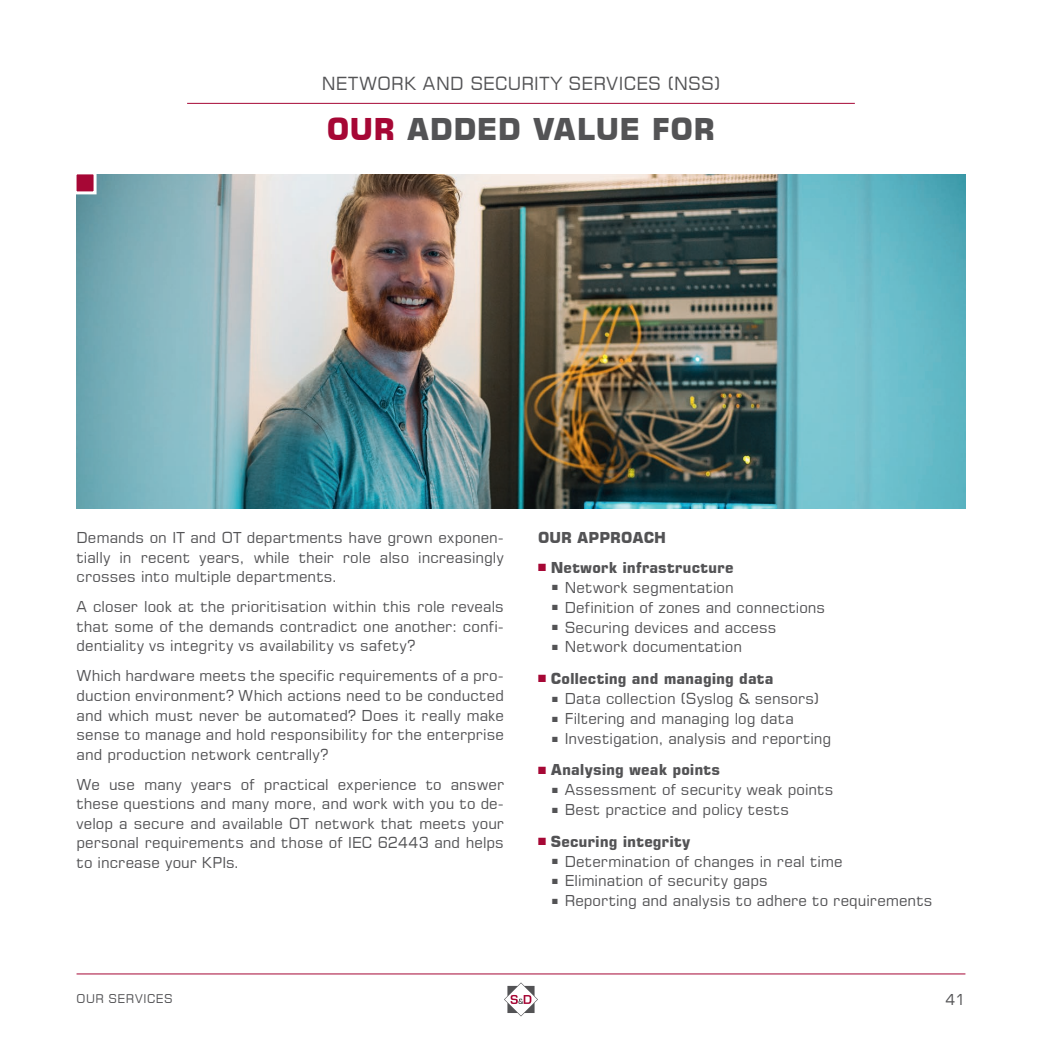
<style>
.page{position:relative;width:1042px;height:1042px;background:#fff}
.page>*{position:absolute;margin:0;border:0;box-sizing:border-box;transform-origin:0 0}
.t1{font:700 30px "Square 721 BT";letter-spacing:.01em;color:#535355}
.t2{font:18px "Square 721 BT";letter-spacing:.015em;color:#535355}
.Copy_10_pt{font:15px/19.5px "Square 721 BT";letter-spacing:.005em;color:#535355;text-align:justify}
.Copy_10_pt-2{font:700 15px "Square 721 BT";letter-spacing:.005em;color:#535355}
.Kapitel_linke_Seite{font:12px "Square 721 BT";letter-spacing:.045em;color:#535355}
.s1{color:#a60735}
</style>
<div class="page">
<hr style="left:77px;top:973px;width:888px;height:1px;background:#a60735">
<svg style="left:504px;top:982px;width:34px;height:34px"></svg>
<hr style="left:187px;top:103px;width:668px;height:1px;background:#a60735">
<img style="left:77px;top:174px;width:888px;height:334px">
<svg style="left:76px;top:174px;width:22px;height:22px"></svg>
<p class="t2" style="left:322px;top:72px;width:400px">NETWORK AND SECURITY SERVICES (NSS)</p>
<p class="t1" style="left:327px;top:111px;width:390px"><span class="s1">OUR</span> ADDED VALUE FOR</p>
<p class="Copy_10_pt" style="left:77px;top:528px;width:429px">Demands on IT and OT departments have grown exponen&shy;tially in recent years, while their role also increasingly crosses into multiple departments.</p>
<p class="Copy_10_pt" style="left:77px;top:597px;width:429px">A closer look at the prioritisation within this role reveals that some of the demands contradict one another: confi&shy;dentiality vs integrity vs availability vs safety?</p>
<p class="Copy_10_pt" style="left:77px;top:666px;width:429px">Which hardware meets the specific requirements of a pro&shy;duction environment? Which actions need to be conducted and which must never be automated? Does it really make sense to manage and hold responsibility for the enterprise and production network centrally?</p>
<p class="Copy_10_pt" style="left:77px;top:774px;width:429px">We use many years of practical experience to answer these questions and many more, and work with you to de&shy;velop a secure and available OT network that meets your personal requirements and those of IEC 62443 and helps to increase your KPIs.</p>
<p class="Copy_10_pt-2" style="left:538px;top:529px;width:130px">OUR APPROACH</p>
<p class="Copy_10_pt-2" style="left:538px;top:558px;width:197px"><span class="s1">■</span> Network infrastructure</p>
<p class="Copy_10_pt" style="left:552px;top:577px;width:183px">■ Network segmentation</p>
<p class="Copy_10_pt" style="left:552px;top:597px;width:275px">■ Definition of zones and connections</p>
<p class="Copy_10_pt" style="left:552px;top:617px;width:226px">■ Securing devices and access</p>
<p class="Copy_10_pt" style="left:552px;top:637px;width:191px">■ Network documentation</p>
<p class="Copy_10_pt-2" style="left:538px;top:669px;width:237px"><span class="s1">■</span> Collecting and managing data</p>
<p class="Copy_10_pt" style="left:552px;top:688px;width:269px">■ Data collection (Syslog &amp; sensors)</p>
<p class="Copy_10_pt" style="left:552px;top:708px;width:243px">■ Filtering and managing log data</p>
<p class="Copy_10_pt" style="left:552px;top:728px;width:281px">■ Investigation, analysis and reporting</p>
<p class="Copy_10_pt-2" style="left:538px;top:760px;width:184px"><span class="s1">■</span> Analysing weak points</p>
<p class="Copy_10_pt" style="left:552px;top:780px;width:283px">■ Assessment of security weak points</p>
<p class="Copy_10_pt" style="left:552px;top:800px;width:239px">■ Best practice and policy tests</p>
<p class="Copy_10_pt-2" style="left:538px;top:832px;width:154px"><span class="s1">■</span> Securing integrity</p>
<p class="Copy_10_pt" style="left:552px;top:851px;width:292px">■ Determination of changes in real time</p>
<p class="Copy_10_pt" style="left:552px;top:871px;width:217px">■ Elimination of security gaps</p>
<p class="Copy_10_pt" style="left:552px;top:891px;width:382px">■ Reporting and analysis to adhere to requirements</p>
<p class="Kapitel_linke_Seite" style="left:77px;top:991px;width:98px">OUR SERVICES</p>
<p class="Copy_10_pt" style="left:945px;top:990px;width:22px">41</p>
</div>
